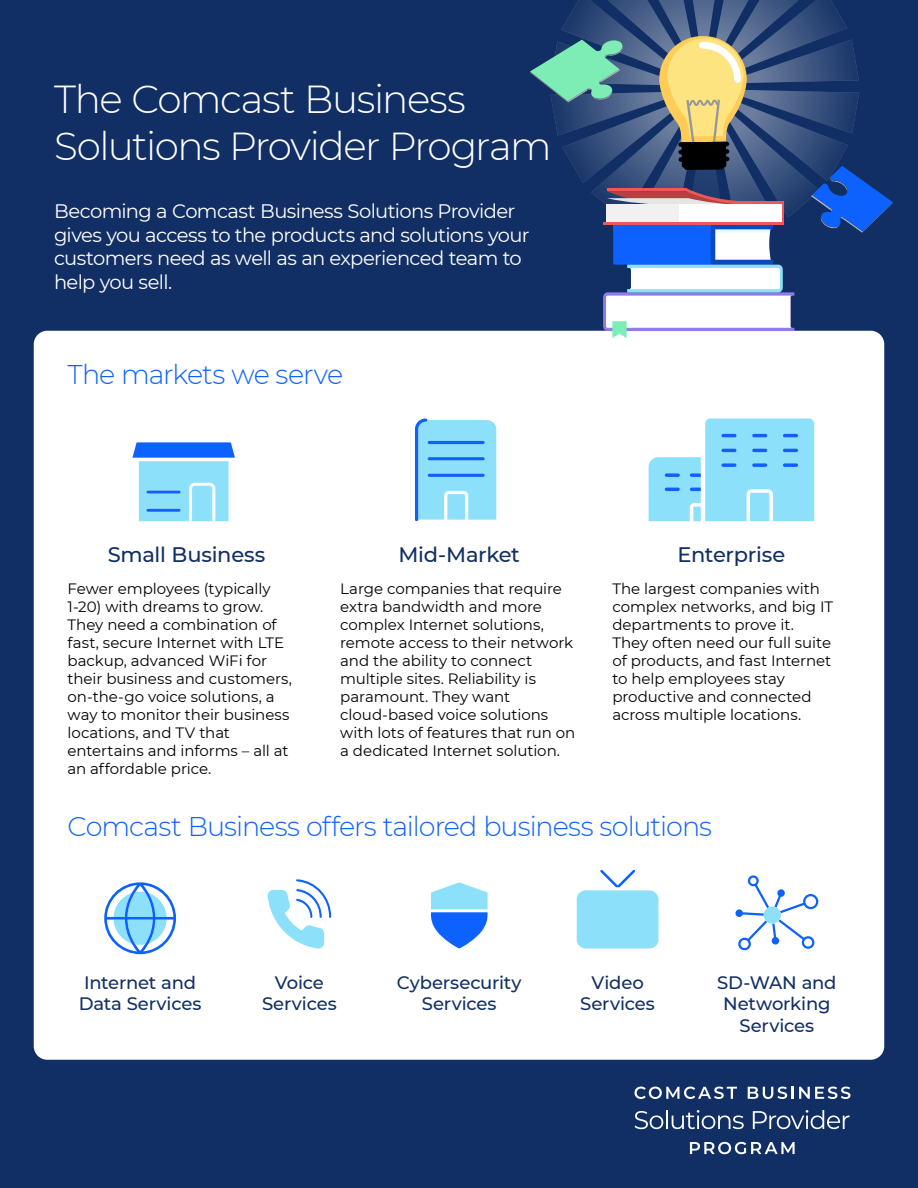
<style>
.page{position:relative;width:918px;height:1188px;background:#112f64}
.page>*{position:absolute;margin:0;border:0;box-sizing:border-box;transform-origin:0 0}
.t1{font:300 39px/46.8px "Montserrat";letter-spacing:-.04em;color:#fff}
.t2{font:300 27px "Montserrat";letter-spacing:-.035em;color:#0d62ff}
.t3{font:500 21px "Montserrat";letter-spacing:-.015em;color:#112f64}
.t4{font:19.5px/23.4px "Montserrat";letter-spacing:-.03em;color:#fff}
.t5{font:500 18px/21.6px "Montserrat";letter-spacing:-.01em;color:#112f64;text-align:center}
.t6{font:15px/18px "Montserrat";letter-spacing:-.005em;color:#000}
</style>
<div class="page">
<div style="left:34px;top:331px;width:850px;height:729px;background:#fff;border-radius:14px"></div>
<svg style="left:649px;top:418px;width:165px;height:103px"></svg>
<svg style="left:415px;top:419px;width:81px;height:102px;background:#85d4fa"></svg>
<svg style="left:690px;top:1142px;width:105px;height:12px"></svg>
<svg style="left:635px;top:1110px;width:109px;height:19px"></svg>
<svg style="left:753px;top:1110px;width:97px;height:19px"></svg>
<svg style="left:634px;top:1087px;width:103px;height:12px"></svg>
<svg style="left:748px;top:1087px;width:102px;height:12px"></svg>
<svg style="left:530px;top:0;width:363px;height:338px"></svg>
<div style="left:607px;top:204px;width:72px;height:18px;background:#f1f1f2"></div>
<div style="left:679px;top:204px;width:103px;height:18px;background:#fff"></div>
<svg style="left:132px;top:442px;width:103px;height:79px"></svg>
<svg style="left:268px;top:879px;width:63px;height:70px"></svg>
<svg style="left:431px;top:882px;width:57px;height:67px"></svg>
<div style="left:577px;top:890px;width:81px;height:59px;background:#8ce0fa;border-radius:9px"></div>
<svg style="left:600px;top:870px;width:35px;height:17px"></svg>
<svg style="left:104px;top:882px;width:72px;height:72px"></svg>
<svg style="left:735px;top:875px;width:83px;height:75px"></svg>
<div style="left:764px;top:906px;width:17px;height:18px;background:#8ce0fa;border-radius:50%"></div>
<p class="t1" style="left:54px;top:74px;width:499px">The Comcast Business<br>Solutions Provider Program</p>
<p class="t4" style="left:54px;top:199px;width:477px">Becoming a Comcast Business Solutions Provider gives you access to the products and solutions your customers need as well as an experienced team to help you sell.</p>
<p class="t2" style="left:68px;top:356px;width:277px">The markets we serve</p>
<p class="t3" style="left:108px;top:540px;width:159px">Small Business</p>
<p class="t6" style="left:68px;top:579px;width:226px">Fewer employees (typically<br>1-20) with dreams to grow.<br>They need a combination of fast, secure Internet with LTE backup, advanced WiFi for their business and customers, on-the-go voice solutions, a way to monitor their business locations, and TV that entertains and informs – all at an affordable price.</p>
<p class="t3" style="left:399px;top:540px;width:123px">Mid-Market</p>
<p class="t6" style="left:340px;top:579px;width:237px">Large companies that require extra bandwidth and more complex Internet solutions, remote access to their network and the ability to connect multiple sites. Reliability is paramount. They want cloud-based voice solutions with lots of features that run on a dedicated Internet solution.</p>
<p class="t3" style="left:678px;top:540px;width:109px">Enterprise</p>
<p class="t6" style="left:612px;top:579px;width:222px">The largest companies with complex networks, and big IT departments to prove it.<br>They often need our full suite of products, and fast Internet to help employees stay productive and connected across multiple locations.</p>
<p class="t2" style="left:68px;top:808px;width:646px">Comcast Business offers tailored business solutions</p>
<p class="t5" style="left:79px;top:971px;width:124px">Internet and<br>Data Services</p>
<p class="t5" style="left:262px;top:971px;width:76px">Voice<br>Services</p>
<p class="t5" style="left:397px;top:971px;width:126px">Cybersecurity<br>Services</p>
<p class="t5" style="left:580px;top:971px;width:76px">Video<br>Services</p>
<p class="t5" style="left:717px;top:971px;width:121px">SD-WAN and<br>Networking<br>Services</p>
</div>
